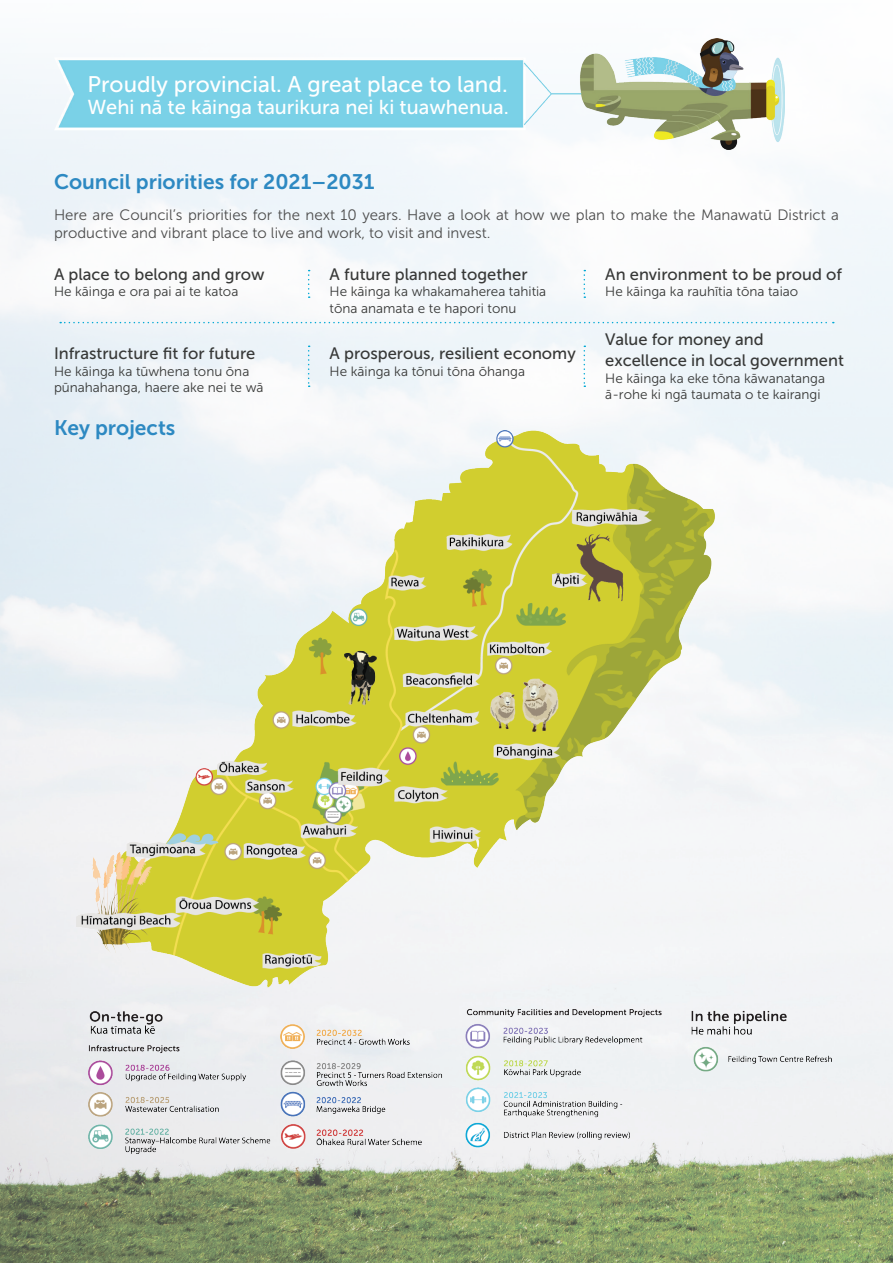
<style>
.page{position:relative;width:893px;height:1263px;background:#fff}
.page>*{position:absolute;margin:0;border:0;box-sizing:border-box;transform-origin:0 0}
.t1{font:22.5px "Museo Sans 500";color:#fff}
.t2{font:21px "Museo Sans 700";color:#2d89c2}
.t3{font:20.1px "Museo Sans 500";color:#fff}
.Body_Heading{font:16.5px/21px "Museo Sans 500";color:#373837}
.Body_Copy{font:15px/18px "Museo Sans 300";color:#4c4c4c}
.Maori_Body_Heding{font:13.5px/16.5px "Museo Sans 300";color:#373837}
</style>
<div class="page">
<img style="left:0;top:64px;width:893px;height:1199px">
<img style="left:54px;top:38px;width:730px;height:111px">
<svg style="left:60px;top:322px;width:774px;height:1px"></svg>
<svg style="left:584px;top:270px;width:1px;height:28px"></svg>
<svg style="left:308px;top:270px;width:2px;height:28px"></svg>
<svg style="left:584px;top:346px;width:1px;height:41px"></svg>
<svg style="left:308px;top:346px;width:2px;height:41px"></svg>
<img style="left:77px;top:430px;width:754px;height:723px">
<p class="t1" style="left:88px;top:71px;width:422px">Proudly provincial. A great place to land.</p>
<p class="t3" style="left:88px;top:96px;width:423px">Wehi nā te kāinga taurikura nei ki tuawhenua.</p>
<p class="t2" style="left:54px;top:170px;width:322px">Council priorities for 2021–2031</p>
<p class="Body_Copy" style="left:54px;top:206px;width:786px">Here are Council’s priorities for the next 10 years. Have a look at how we plan to make the Manawatū District a productive and vibrant place to live and work, to visit and invest.</p>
<p class="Body_Heading" style="left:54px;top:263px;width:212px">A place to belong and grow</p>
<p class="Maori_Body_Heding" style="left:54px;top:283px;width:186px">He kāinga e ora pai ai te katoa</p>
<p class="Body_Heading" style="left:54px;top:343px;width:203px">Infrastructure fit for future</p>
<p class="Maori_Body_Heding" style="left:54px;top:363px;width:211px">He kāinga ka tūwhena tonu ōna pūnahahanga, haere ake nei te wā</p>
<p class="t2" style="left:54px;top:416px;width:123px">Key projects</p>
<p class="Body_Heading" style="left:330px;top:263px;width:199px">A future planned together</p>
<p class="Maori_Body_Heding" style="left:330px;top:283px;width:218px">He kāinga ka whakamaherea tahitia tōna anamata e te hapori tonu</p>
<p class="Body_Heading" style="left:330px;top:343px;width:248px">A prosperous, resilient economy</p>
<p class="Maori_Body_Heding" style="left:330px;top:363px;width:197px">He kāinga ka tōnui tōna ōhanga</p>
<p class="Body_Heading" style="left:605px;top:263px;width:238px">An environment to be proud of</p>
<p class="Maori_Body_Heding" style="left:605px;top:283px;width:194px">He kāinga ka rauhītia tōna taiao</p>
<p class="Body_Heading" style="left:605px;top:329px;width:240px">Value for money and excellence in local government</p>
<p class="Maori_Body_Heding" style="left:605px;top:370px;width:221px">He kāinga ka eke tōna kāwanatanga ā-rohe ki ngā taumata o te kairangi</p>
</div>
